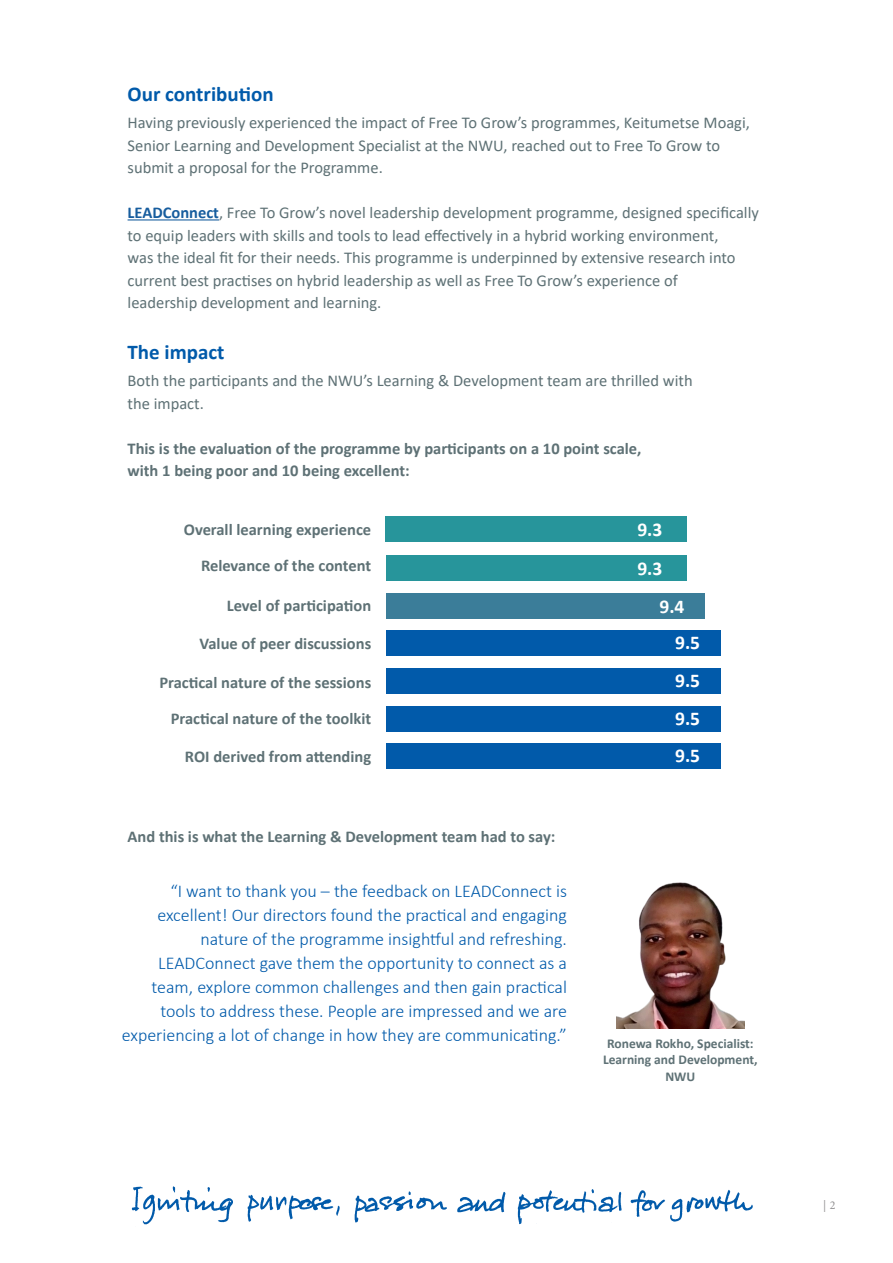
<style>
.page{position:relative;width:893px;height:1263px;background:#fff}
.page>*{position:absolute;margin:0;border:0;box-sizing:border-box;transform-origin:0 0}
.subhead{font:700 21px "Calibri";color:#015aaa}
.body{font:700 19.5px "Calibri";color:#fff}
.body-2{font:300 18px/24px "Calibri";color:#015aaa;text-align:right}
.body-3{font:16.5px/22.5px "Calibri";color:#5e7175}
.body-4{font:700 16.5px/22.5px "Calibri";color:#5e7175}
.t1{font:700 13.5px/16.2px "Calibri";color:#5e7175;text-align:center}
.t2{font:12px "Minion Pro";color:#929192}
.s1{font-weight:700;color:#175d9e}
</style>
<div class="page">
<hr style="left:128px;top:219px;width:91px;height:1px;background:#175d9e">
<img style="left:131px;top:1186px;width:622px;height:39px">
<div style="left:385px;top:517px;width:302px;height:25px;background:#27959b"></div>
<div style="left:386px;top:555px;width:300px;height:25px;background:#27959b"></div>
<div style="left:386px;top:593px;width:318px;height:26px;background:#3b7d99"></div>
<div style="left:386px;top:630px;width:334px;height:26px;background:#015aaa"></div>
<div style="left:386px;top:668px;width:334px;height:26px;background:#015aaa"></div>
<div style="left:386px;top:706px;width:334px;height:25px;background:#015aaa"></div>
<div style="left:386px;top:743px;width:334px;height:26px;background:#015aaa"></div>
<img style="left:617px;top:882px;width:128px;height:146px">
<p class="subhead" style="left:128px;top:79px;width:148px">Our contribution</p>
<p class="body-3" style="left:128px;top:111px;width:624px">Having previously experienced the impact of Free To Grow’s programmes, Keitumetse Moagi,<br>Senior Learning and Development Specialist at the NWU, reached out to Free To Grow to submit a proposal for the Programme.</p>
<p class="body-3" style="left:128px;top:201px;width:633px"><span class="s1">LEADConnect</span>, Free To Grow’s novel leadership development programme, designed specifically to equip leaders with skills and tools to lead effectively in a hybrid working environment,<br>was the ideal fit for their needs. This programme is underpinned by extensive research into current best practises on hybrid leadership as well as Free To Grow’s experience of<br>leadership development and learning.</p>
<p class="subhead" style="left:128px;top:337px;width:98px">The impact</p>
<p class="body-3" style="left:128px;top:369px;width:567px">Both the participants and the NWU’s Learning &amp; Development team are thrilled with the impact.</p>
<p class="body-4" style="left:128px;top:437px;width:515px">This is the evaluation of the programme by participants on a 10 point scale, with 1 being poor and 10 being excellent:</p>
<p class="body-4" style="left:184px;top:518px;width:189px">Overall learning experience</p>
<p class="body-4" style="left:201px;top:554px;width:172px">Relevance of the content</p>
<p class="body-4" style="left:227px;top:594px;width:146px">Level of participation</p>
<p class="body-4" style="left:200px;top:632px;width:173px">Value of peer discussions</p>
<p class="body-4" style="left:159px;top:671px;width:213px">Practical nature of the sessions</p>
<p class="body-4" style="left:171px;top:707px;width:202px">Practical nature of the toolkit</p>
<p class="body-4" style="left:185px;top:744px;width:188px">ROI derived from attending</p>
<p class="body-4" style="left:128px;top:825px;width:429px">And this is what the Learning &amp; Development team had to say:</p>
<p class="body-2" style="left:122px;top:879px;width:447px">“I want to thank you – the feedback on LEADConnect is excellent! Our directors found the practical and engaging nature of the programme insightful and refreshing.<br>LEADConnect gave them the opportunity to connect as a team, explore common challenges and then gain practical tools to address these. People are impressed and we are experiencing a lot of change in how they are communicating.”</p>
<p class="body" style="left:637px;top:516px;width:26px">9.3</p>
<p class="body" style="left:637px;top:554px;width:26px">9.3</p>
<p class="body" style="left:659px;top:593px;width:26px">9.4</p>
<p class="body" style="left:675px;top:629px;width:26px">9.5</p>
<p class="body" style="left:675px;top:667px;width:26px">9.5</p>
<p class="body" style="left:675px;top:705px;width:26px">9.5</p>
<p class="body" style="left:675px;top:742px;width:26px">9.5</p>
<p class="t1" style="left:603px;top:1035px;width:156px">Ronewa Rokho, Specialist:<br>Learning and Development,<br>NWU</p>
<p class="t2" style="left:823px;top:1197px;width:14px">| 2</p>
</div>
